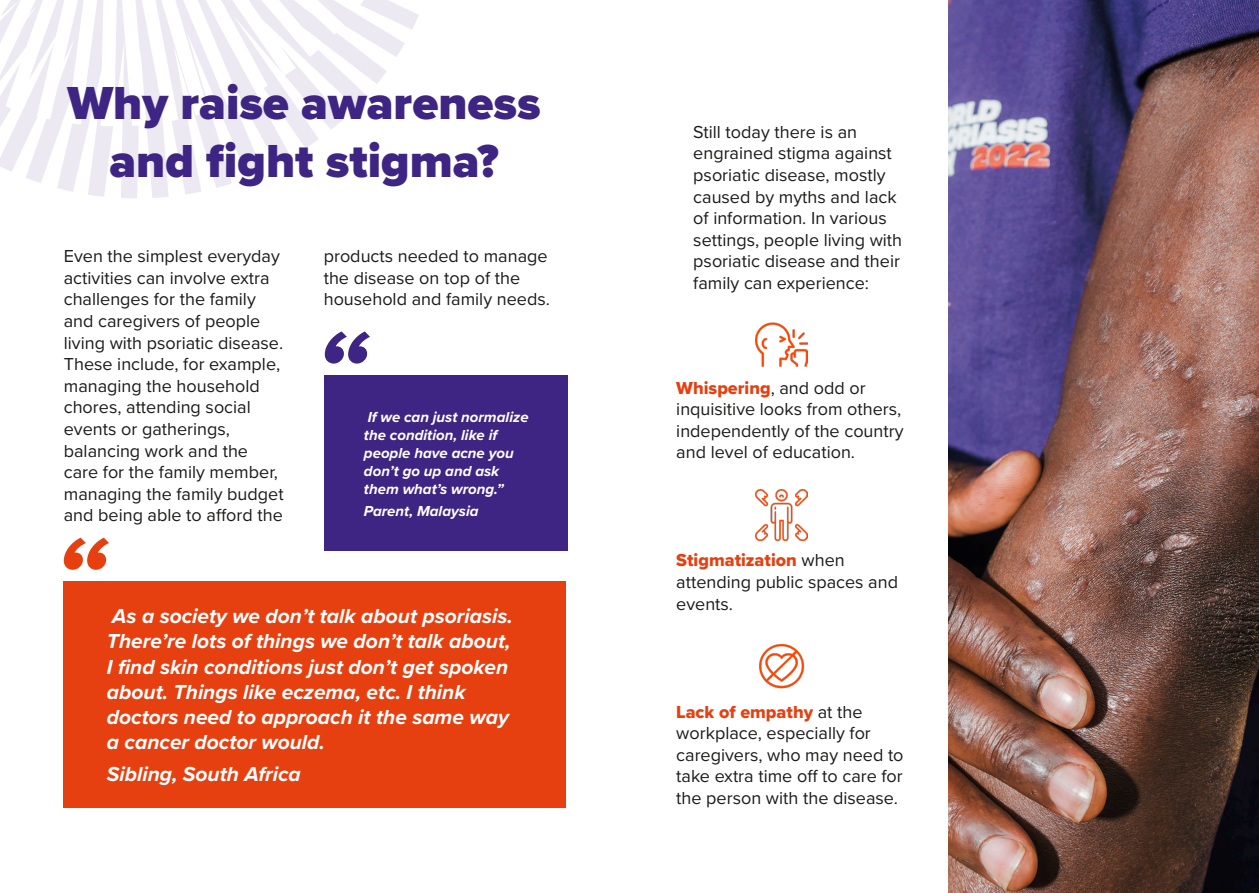
<style>
.page{position:relative;width:1259px;height:893px;background:#fff}
.page>*{position:absolute;margin:0;border:0;box-sizing:border-box;transform-origin:0 0}
.t1{font:900 48px "Proxima Nova";color:#3f2583}
.t2{font:italic 700 21px/25.2px "Proxima Nova";color:#fff}
.Paragraph_Style_1{font:18px/21.6px "Proxima Nova";color:#1c1c1a}
.t3{font:italic 700 15px/18px "Proxima Nova";color:#fff}
.s1{font-family:"Proxima Nova Extrabld";color:#e64010}
</style>
<div class="page">
<div style="left:325px;top:376px;width:243px;height:175px;background:#3f2583"></div>
<div style="left:63px;top:582px;width:503px;height:226px;background:#e64010"></div>
<img style="left:948px;top:0;width:311px;height:893px">
<svg style="left:0;top:0;width:419px;height:198px"></svg>
<svg style="left:325px;top:331px;width:45px;height:33px"></svg>
<svg style="left:64px;top:538px;width:45px;height:32px"></svg>
<img style="left:756px;top:322px;width:51px;height:45px">
<img style="left:756px;top:489px;width:51px;height:51px">
<img style="left:759px;top:644px;width:46px;height:45px">
<p class="t1" style="left:67px;top:68px;width:475px">Why raise awareness</p>
<p class="t1" style="left:109px;top:125px;width:391px">and fight stigma?</p>
<p class="Paragraph_Style_1" style="left:64px;top:245px;width:221px">Even the simplest everyday activities can involve extra challenges for the family and caregivers of people living with psoriatic disease.<br>These include, for example, managing the household chores, attending social events or gatherings, balancing work and the care for the family member, managing the family budget and being able to afford the</p>
<p class="Paragraph_Style_1" style="left:324px;top:245px;width:228px">products needed to manage the disease on top of the household and family needs.</p>
<p class="t3" style="left:364px;top:408px;width:166px">If we can just normalize the condition, like if people have acne you don’t go up and ask them what’s wrong.”</p>
<p class="t3" style="left:364px;top:501px;width:116px">Parent, Malaysia</p>
<p class="t2" style="left:107px;top:603px;width:407px">As a society we don’t talk about psoriasis.<br>There’re lots of things we don’t talk about,</p>
<p class="t2" style="left:107px;top:653px;width:403px">I find skin conditions just don’t get spoken about. Things like eczema, etc. I think doctors need to approach it the same way a cancer doctor would.</p>
<p class="t2" style="left:107px;top:761px;width:195px">Sibling, South Africa</p>
<p class="Paragraph_Style_1" style="left:693px;top:120px;width:210px">Still today there is an engrained stigma against psoriatic disease, mostly caused by myths and lack of information. In various settings, people living with psoriatic disease and their family can experience:</p>
<p class="Paragraph_Style_1" style="left:676px;top:376px;width:229px"><span class="s1">Whispering</span>, and odd or inquisitive looks from others, independently of the country and level of education.</p>
<p class="Paragraph_Style_1" style="left:676px;top:549px;width:223px"><span class="s1">Stigmatization</span> when attending public spaces and events.</p>
<p class="Paragraph_Style_1" style="left:676px;top:700px;width:229px"><span class="s1">Lack of empathy</span> at the workplace, especially for caregivers, who may need to take extra time off to care for the person with the disease.</p>
</div>
